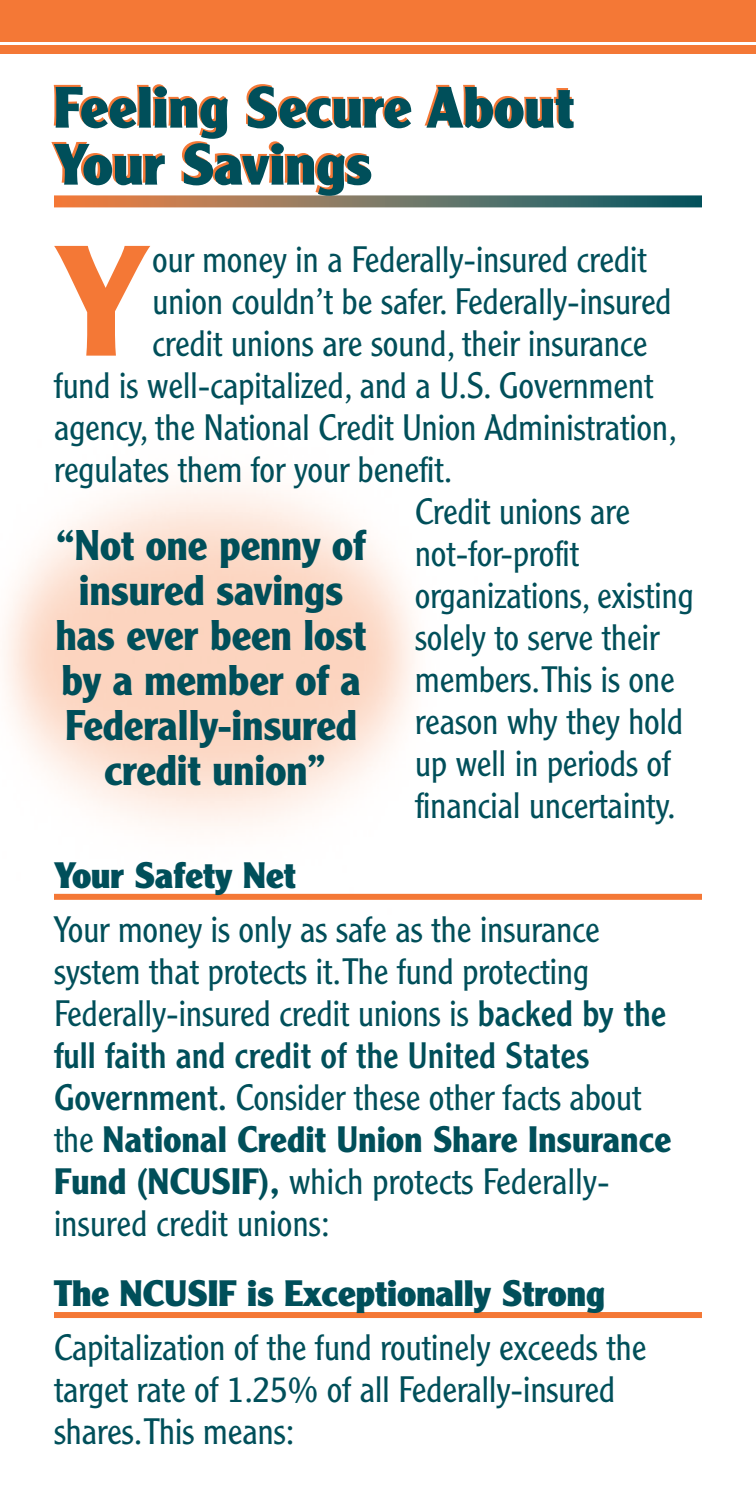
<style>
.page{position:relative;width:756px;height:1512px;background:#fff}
.page>*{position:absolute;margin:0;border:0;box-sizing:border-box;transform-origin:0 0}
.t1{font:700 153.6px "Clearface Gothic LH";color:#f47836}
.t2{font:900 57px/57px "Clearface Gothic LH";color:#004f5a}
.t3{font:700 42px/45px "Clearface Gothic LH";color:#004f5a;text-align:center}
.t4{font:300 36px/42px "Clearface Gothic LH";color:#004f5a}
.t5{font:900 36px "Clearface Gothic LH";color:#004f5a}
.s1{font-weight:400}
.s2{font-weight:700}
</style>
<div class="page">
<svg style="left:54px;top:195px;width:648px;height:12px;background:#817863"></svg>
<div style="left:0;top:0;width:756px;height:54px;background:#f47836"></div>
<div style="left:54px;top:894px;width:648px;height:6px;background:#f47836"></div>
<div style="left:54px;top:1312px;width:648px;height:6px;background:#f47836"></div>
<hr style="left:0;top:42px;width:756px;height:3px;background:#fff">
<h2 class="t2" style="left:54px;top:79px;width:522px">Feeling Secure About<br>Your Savings</h2>
<h1 class="t1" style="left:54px;top:212px;width:95px">Y</h1>
<p class="t4" style="left:152px;top:238px;width:496px">our money in a Federally-insured credit</p>
<p class="t4" style="left:152px;top:280px;width:521px">union couldn’t be safer. Federally-insured</p>
<p class="t4" style="left:152px;top:322px;width:497px">credit unions are sound, their insurance</p>
<p class="t4" style="left:54px;top:364px;width:601px">fund is well-capitalized, and a U.S. Government</p>
<p class="t4" style="left:54px;top:406px;width:624px">agency, the National Credit Union Administration,</p>
<p class="t4" style="left:54px;top:448px;width:400px">regulates them for your benefit.</p>
<p class="t4" style="left:415px;top:490px;width:217px">Credit unions are</p>
<p class="t4" style="left:415px;top:532px;width:166px">not-for-profit</p>
<p class="t4" style="left:415px;top:574px;width:280px">organizations, existing</p>
<p class="t4" style="left:415px;top:616px;width:246px">solely to serve their</p>
<p class="t4" style="left:415px;top:658px;width:261px">members. This is one</p>
<p class="t4" style="left:415px;top:700px;width:270px">reason why they hold</p>
<p class="t4" style="left:415px;top:742px;width:257px">up well in periods of</p>
<p class="t4" style="left:415px;top:784px;width:262px">financial uncertainty.</p>
<p class="t5" style="left:54px;top:853px;width:243px">Your Safety Net</p>
<p class="t4" style="left:54px;top:908px;width:619px">Your money is only as safe as the insurance system that protects it. The fund protecting Federally-insured credit unions is <span class="s1">backed by the full faith and credit of the United States Government.</span> Consider these other facts about the <span class="s2">National Credit Union Share Insurance Fund (NCUSIF),</span> which protects Federally&shy;insured credit unions:</p>
<p class="t3" style="left:56px;top:523px;width:312px">“Not one penny of insured savings has ever been lost by a member of a<br>Federally-insured credit union”</p>
<p class="t5" style="left:54px;top:1271px;width:552px">The NCUSIF is Exceptionally Strong</p>
<p class="t4" style="left:54px;top:1326px;width:594px">Capitalization of the fund routinely exceeds the target rate of 1.25% of all Federally-insured shares. This means:</p>
</div>
